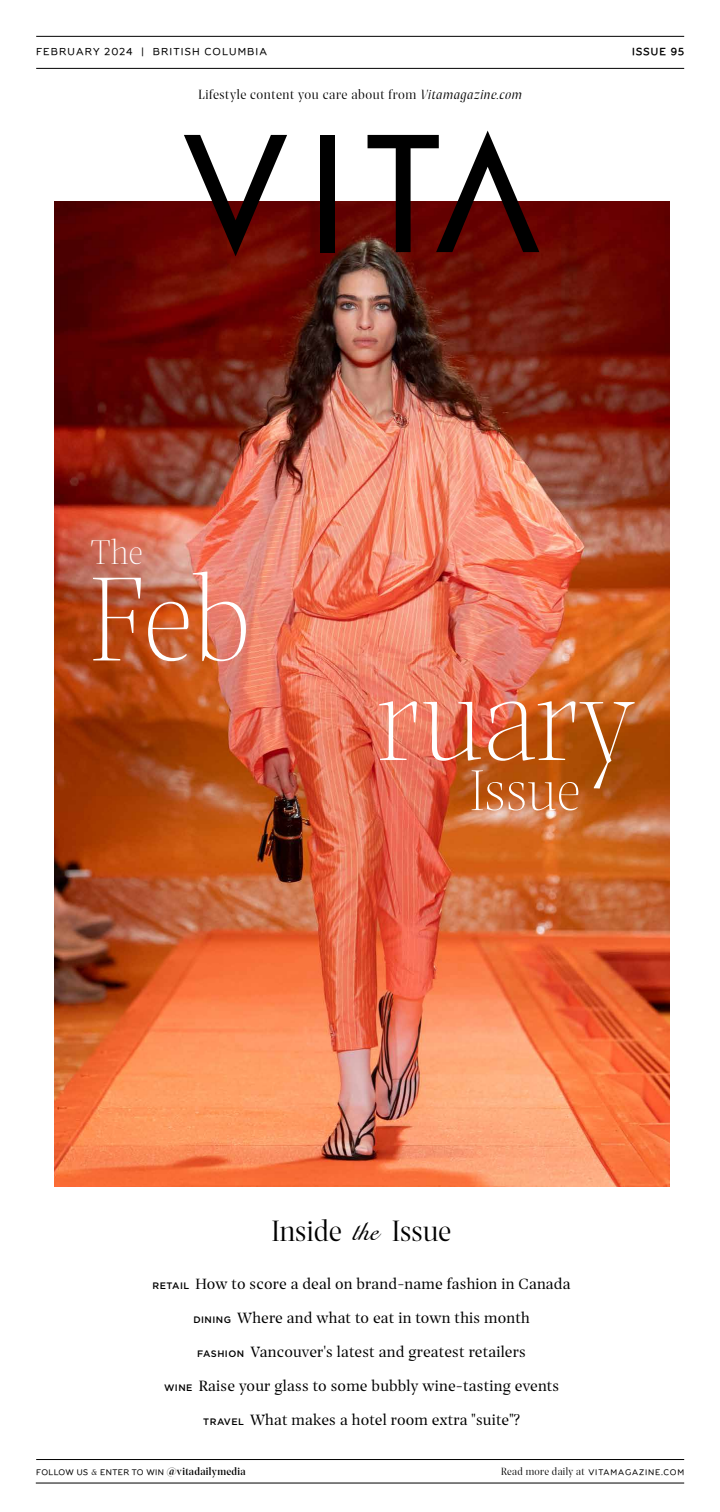
<style>
.page{position:relative;width:720px;height:1512px;background:#fff}
.page>*{position:absolute;margin:0;border:0;box-sizing:border-box;transform-origin:0 0}
.t1{font:300 126.3px "Prospectus L";color:#fff}
.t2{font:300 60.5px "Prospectus L";color:#fff}
.t3{font:300 36.1px "Prospectus L";color:#fff}
.t4{font:30.8px "Prospectus L";color:#000}
.t5{font:16.1px/34px "Prospectus M";letter-spacing:.01em;color:#000;text-align:center}
.t6{font:14px "Prospectus L";letter-spacing:.04em;color:#000}
.t7{font:600 10px "Grover";letter-spacing:.11em;color:#000}
.t8{font:700 10px "Grover";letter-spacing:.11em;color:#000}
.t9{font:600 8px "Grover";letter-spacing:.05em;color:#000}
.t10{font:600 8px "Grover";letter-spacing:.11em;color:#000}
.s1{font-style:italic}
.s2{font-family:"Baxter Clean";font-size:33px}
.s3{font-family:"Gotham";font-weight:500;font-size:9.4px}
.s4{font-family:"Prospectus L";font-weight:400;font-size:9px}
.s5{font-family:"Prospectus L S Bd";font-weight:400;font-size:11px}
.s6{font-family:"Prospectus L";font-weight:400;font-size:11px}
</style>
<div class="page">
<img style="left:54px;top:201px;width:615px;height:986px">
<svg style="left:184px;top:135px;width:103px;height:121px"></svg>
<div style="left:320px;top:135px;width:14px;height:117px;background:#000"></div>
<svg style="left:368px;top:131px;width:171px;height:121px"></svg>
<hr style="left:36px;top:68px;width:648px;height:1px;background:#000">
<hr style="left:36px;top:36px;width:648px;height:1px;background:#000">
<hr style="left:36px;top:1483px;width:648px;height:1px;background:#000">
<hr style="left:36px;top:1459px;width:648px;height:1px;background:#000">
<p class="t7" style="left:36px;top:47px;width:233px">FEBRUARY 2024 | BRITISH COLUMBIA</p>
<p class="t8" style="left:632px;top:47px;width:53px">ISSUE 95</p>
<p class="t6" style="left:198px;top:84px;width:325px">Lifestyle content you care about from <span class="s1">Vitamagazine.com</span></p>
<h3 class="t3" style="left:90px;top:526px;width:54px">The</h3>
<h1 class="t1" style="left:90px;top:529px;width:163px">Feb</h1>
<h1 class="t1" style="left:378px;top:628px;width:258px">ruary</h1>
<h2 class="t2" style="left:470px;top:747px;width:112px">Issue</h2>
<h3 class="t4" style="left:272px;top:1208px;width:181px">Inside <span class="s2">the</span> Issue</h3>
<p class="t5" style="left:153px;top:1266px;width:420px"><span class="s3">RETAIL</span> How to score a deal on brand-name fashion in Canada <span class="s3">DINING</span> Where and what to eat in town this month<br><span class="s3">FASHION</span> Vancouver's latest and greatest retailers<br><span class="s3">WINE</span> Raise your glass to some bubbly wine-tasting events <span class="s3">TRAVEL</span> What makes a hotel room extra "suite"?</p>
<p class="t9" style="left:36px;top:1469px;width:211px">FOLLOW US <span class="s4">&amp;</span> ENTER TO WIN <span class="s5">@vitadailymedia</span></p>
<p class="t10" style="left:501px;top:1469px;width:184px"><span class="s6">Read more daily at</span> VITAMAGAZINE.COM</p>
</div>
